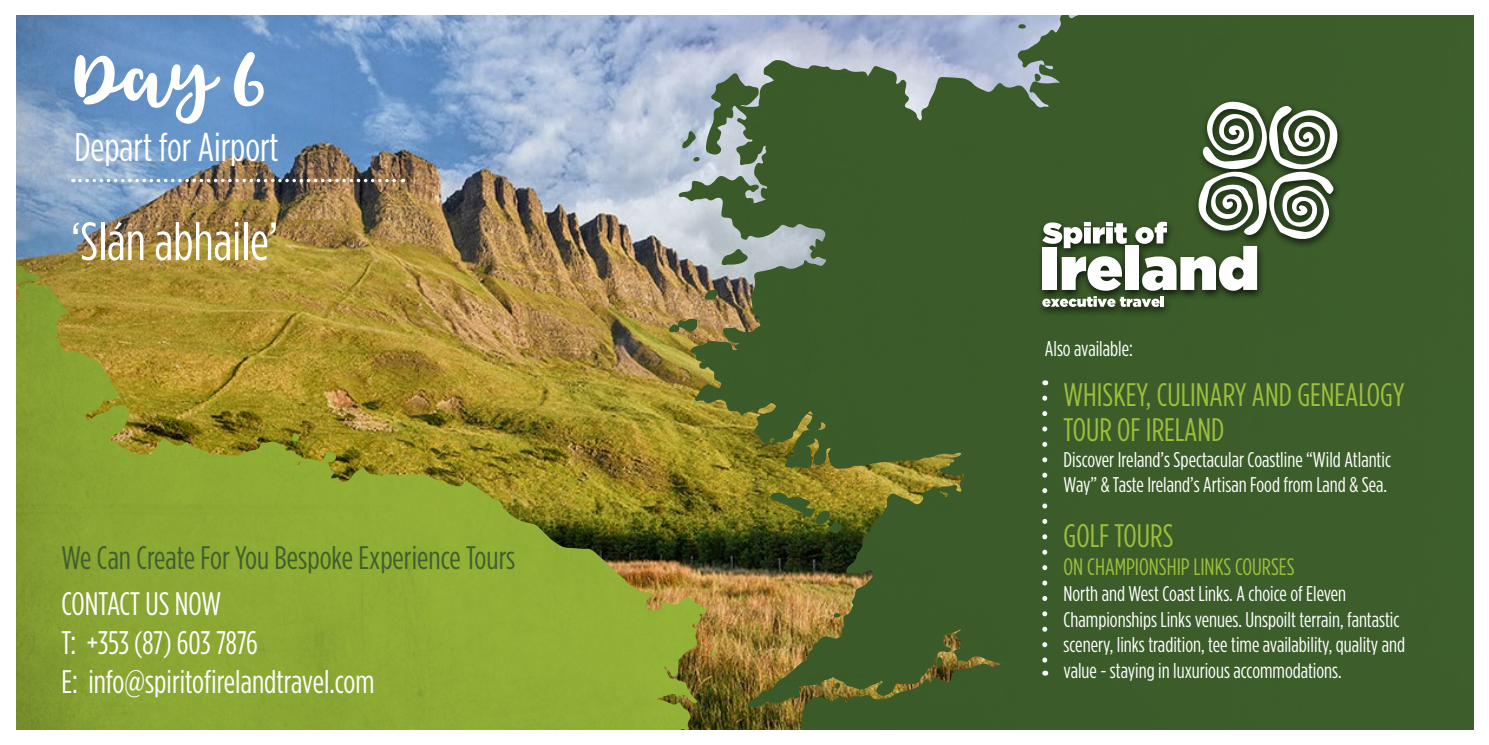
<style>
.page{position:relative;width:1489px;height:745px;background:#fff}
.page>*{position:absolute;margin:0;border:0;box-sizing:border-box;transform-origin:0 0}
.t1{font:61.25px "Tingler Script";color:#fff}
.t2{font:53.75px "Gotham Condensed";color:#fff}
.t3{font:40px "Gotham Condensed";color:#fff}
.t4{font:32.5px/39px "Gotham Condensed";color:#fff}
.t5{font:32.5px/35px "Gotham Condensed";color:#9ebe3b}
.t6{font:32.5px "Gotham Condensed";color:#3e602c}
.t7{font:23.75px "Gotham Condensed";color:#9ebe3b}
.t8{font:21.25px/25.5px "Gotham Condensed";color:#fff}
</style>
<div class="page">
<img style="left:16px;top:15px;width:1458px;height:715px">
<svg style="left:80px;top:179px;width:323px;height:3px"></svg>
<div style="left:1035px;top:97px;width:310px;height:220px;background:#000;opacity:.75"></div>
<div style="left:1042px;top:247px;width:15px;height:43px;background:#fff"></div>
<svg style="left:1061px;top:256px;width:60px;height:34px"></svg>
<div style="left:1125px;top:246px;width:13px;height:44px;background:#fff"></div>
<svg style="left:1042px;top:222px;width:84px;height:26px"></svg>
<svg style="left:1135px;top:100px;width:203px;height:190px"></svg>
<svg style="left:1042px;top:296px;width:121px;height:11px"></svg>
<svg style="left:1042px;top:398px;width:5px;height:277px"></svg>
<h1 class="t1" style="left:74px;top:33px;width:197px">Day 6</h1>
<h3 class="t3" style="left:74px;top:124px;width:206px">Depart for Airport</h3>
<h2 class="t2" style="left:71px;top:210px;width:208px">‘Slán abhaile’</h2>
<h3 class="t6" style="left:61px;top:538px;width:455px">We Can Create For You Bespoke Experience Tours</h3>
<h3 class="t4" style="left:61px;top:583px;width:314px">CONTACT US NOW<br>T: +353 (87) 603 7876<br>E: info@spiritofirelandtravel.com</h3>
<p class="t8" style="left:1044px;top:335px;width:90px">Also available:</p>
<h3 class="t5" style="left:1063px;top:377px;width:342px">WHISKEY, CULINARY AND GENEALOGY<br>TOUR OF IRELAND</h3>
<p class="t8" style="left:1063px;top:446px;width:329px">Discover Ireland’s Spectacular Coastline “Wild Atlantic<br>Way” &amp; Taste Ireland’s Artisan Food from Land &amp; Sea.</p>
<h3 class="t5" style="left:1063px;top:517px;width:112px">GOLF TOURS</h3>
<p class="t7" style="left:1063px;top:553px;width:232px">ON CHAMPIONSHIP LINKS COURSES</p>
<p class="t8" style="left:1063px;top:580px;width:343px">North and West Coast Links. A choice of Eleven Championships Links venues. Unspoilt terrain, fantastic scenery, links tradition, tee time availability, quality and value - staying in luxurious accommodations.</p>
</div>
